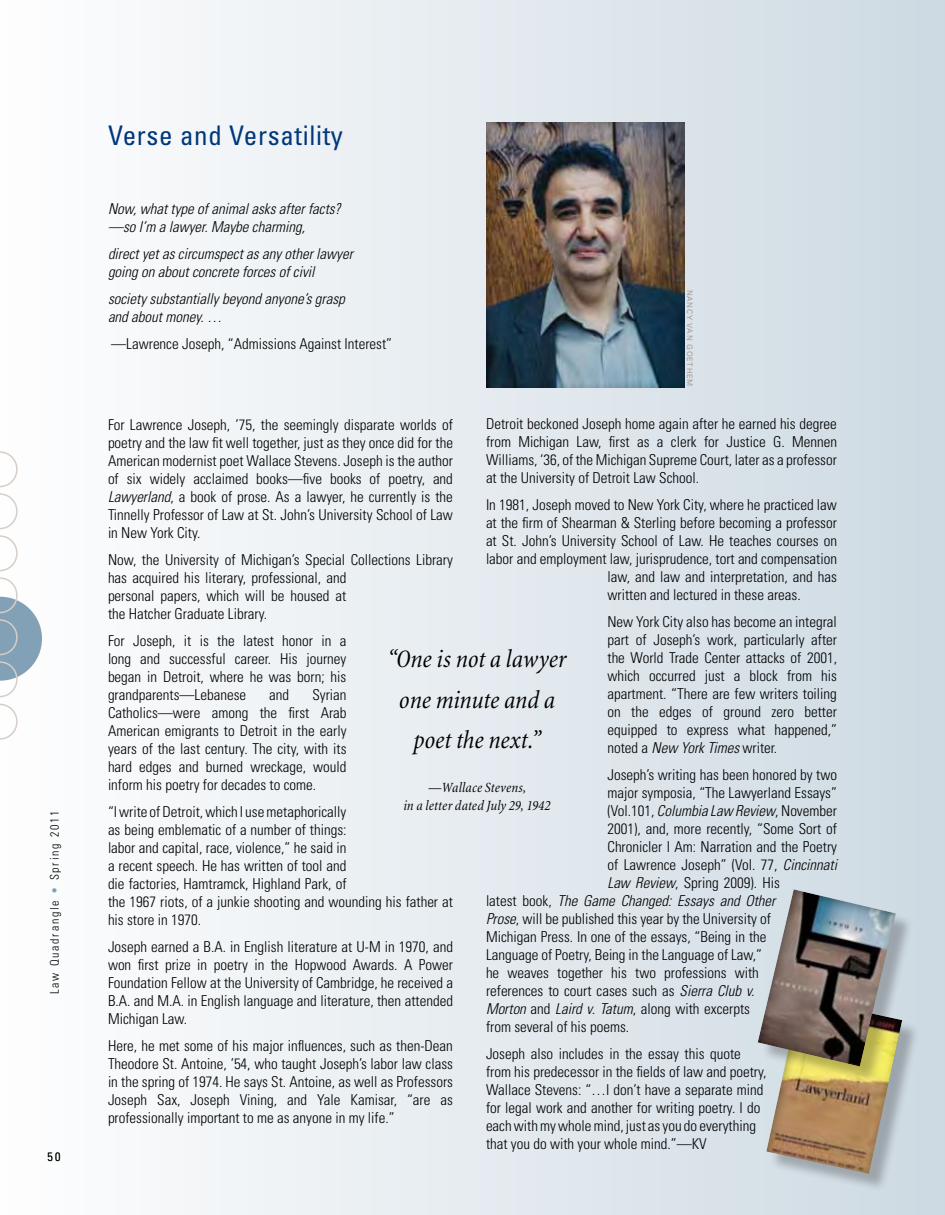
<style>
.page{position:relative;width:945px;height:1215px;background:#fff}
.page>*{position:absolute;margin:0;border:0;box-sizing:border-box;transform-origin:0 0}
.t1{font:condensed 27px "Univers";letter-spacing:.025em;color:#00377b}
.t2{font:italic condensed 25.5px/40.5px "Minion";color:#000;text-align:center}
.t3{font:300 condensed 15px/18px "Univers";color:#000;text-align:justify}
.t4{font:italic 300 condensed 15px/18px "Univers";color:#000}
.t5{font:italic condensed 14.25px/18px "Minion";letter-spacing:.01em;color:#000;text-align:center}
.t6{font:300 condensed 12px "Univers";letter-spacing:.15em;color:#000}
.t7{font:7.5px "Univers";letter-spacing:.1em;color:#a79a91}
.s1{color:#82a1b7}
.s2{font-style:italic}
.s3{font-style:normal}
</style>
<div class="page">
<div style="left:0;top:0;width:945px;height:1215px;background:linear-gradient(to right,#fefefe,#cdd9e2)"></div>
<svg style="left:0;top:535px;width:18px;height:36px"></svg>
<svg style="left:0;top:704px;width:18px;height:36px"></svg>
<svg style="left:0;top:493px;width:18px;height:36px"></svg>
<svg style="left:0;top:451px;width:18px;height:36px"></svg>
<svg style="left:0;top:577px;width:42px;height:120px"></svg>
<div style="left:485px;top:120px;width:202px;height:268px;background:#000;opacity:.35"></div>
<div style="left:769px;top:1001px;width:151px;height:191px;background:#000;opacity:.25"></div>
<div style="left:761px;top:893px;width:153px;height:191px;background:#000;opacity:.25"></div>
<img style="left:757px;top:887px;width:147px;height:288px">
<p class="t6" style="left:47px;top:994px;width:185px;rotate:-90deg">Law Quadrangle <span class="s1">•</span> Spring 2011</p>
<p class="t6" style="left:47px;top:1150px;width:15px">50</p>
<h1 class="t1" style="left:108px;top:118px;width:236px">Verse and Versatility</h1>
<p class="t4" style="left:108px;top:200px;width:234px">Now, what type of animal asks after facts? —so I’m a lawyer. Maybe charming,</p>
<p class="t4" style="left:108px;top:245px;width:246px">direct yet as circumspect as any other lawyer going on about concrete forces of civil</p>
<p class="t4" style="left:108px;top:290px;width:238px">society substantially beyond anyone’s grasp and about money. …</p>
<p class="t3" style="left:111px;top:335px;width:282px">—Lawrence Joseph, “Admissions Against Interest”</p>
<p class="t7" style="left:695px;top:290px;width:98px;rotate:90deg">Nancy Van G oethem</p>
<p class="t3" style="left:486px;top:414px;width:353px">Detroit beckoned Joseph home again after he earned his degree from Michigan Law, first as a clerk for Justice G. Mennen Williams, ‘36, of the Michigan Supreme Court, later as a professor at the University of Detroit Law School.</p>
<p class="t3" style="left:486px;top:495px;width:352px">In 1981, Joseph moved to New York City, where he practiced law</p>
<p class="t3" style="left:486px;top:513px;width:352px">at the firm of Shearman &amp; Sterling before becoming a professor</p>
<p class="t3" style="left:486px;top:531px;width:353px">at St. John’s University School of Law. He teaches courses on</p>
<p class="t3" style="left:486px;top:549px;width:353px">labor and employment law, jurisprudence, tort and compensation</p>
<p class="t3" style="left:608px;top:567px;width:231px">law, and law and interpretation, and has</p>
<p class="t3" style="left:608px;top:585px;width:195px">written and lectured in these areas.</p>
<p class="t3" style="left:608px;top:612px;width:231px">New York City also has become an integral part of Joseph’s work, particularly after the World Trade Center attacks of 2001, which occurred just a block from his apartment. “There are few writers toiling on the edges of ground zero better equipped to express what happened,” noted a <span class="s2">New York Times</span> writer.</p>
<p class="t3" style="left:608px;top:765px;width:231px">Joseph’s writing has been honored by two</p>
<p class="t3" style="left:608px;top:783px;width:231px">major symposia, “The Lawyerland Essays”</p>
<p class="t3" style="left:608px;top:801px;width:231px">(Vol.101, <span class="s2">Columbia Law Review</span>, November</p>
<p class="t3" style="left:608px;top:819px;width:231px">2001), and, more recently, “Some Sort of</p>
<p class="t3" style="left:608px;top:837px;width:231px">Chronicler I Am: Narration and the Poetry</p>
<p class="t3" style="left:608px;top:855px;width:231px">of Lawrence Joseph” (Vol. 77, <span class="s2">Cincinnati</span></p>
<p class="t3" style="left:608px;top:873px;width:174px"><span class="s2">Law Review</span>, Spring 2009). His</p>
<p class="t4" style="left:486px;top:891px;width:291px"><span class="s3">latest book,</span> The Game Changed: Essays and Other</p>
<p class="t3" style="left:486px;top:909px;width:287px"><span class="s2">Prose</span>, will be published this year by the University of</p>
<p class="t3" style="left:486px;top:927px;width:282px">Michigan Press. In one of the essays, “Being in the</p>
<p class="t3" style="left:486px;top:945px;width:278px">Language of Poetry, Being in the Language of Law,”</p>
<p class="t3" style="left:486px;top:963px;width:274px">he weaves together his two professions with</p>
<p class="t3" style="left:486px;top:981px;width:270px">references to court cases such as <span class="s2">Sierra Club v.</span></p>
<p class="t3" style="left:486px;top:999px;width:266px"><span class="s2">Morton</span> and <span class="s2">Laird v. Tatum</span>, along with excerpts</p>
<p class="t3" style="left:486px;top:1017px;width:145px">from several of his poems.</p>
<p class="t3" style="left:486px;top:1044px;width:282px;text-align:left">Joseph also includes in the essay this quote from his predecessor in the fields of law and poetry, Wallace Stevens: “…I don’t have a separate mind for legal work and another for writing poetry. I do each with my whole mind, just as you do everything that you do with your whole mind.”—KV</p>
<p class="t3" style="left:108px;top:416px;width:347px">For Lawrence Joseph, ’75, the seemingly disparate worlds of poetry and the law fit well together, just as they once did for the American modernist poet Wallace Stevens. Joseph is the author of six widely acclaimed books—five books of poetry, and <span class="s2">Lawyerland</span>, a book of prose. As a lawyer, he currently is the Tinnelly Professor of Law at St. John’s University School of Law in New York City.</p>
<p class="t3" style="left:108px;top:551px;width:346px;text-align:left">Now, the University of Michigan’s Special Collections Library has acquired his literary, professional, and<br>personal papers, which will be housed at<br>the Hatcher Graduate Library.</p>
<p class="t3" style="left:108px;top:632px;width:240px">For Joseph, it is the latest honor in a long and successful career. His journey began in Detroit, where he was born; his grandparents—Lebanese</p>
<h2 class="t2" style="left:387px;top:640px;width:181px">“One is not a lawyer one minute and a poet the next.”</h2>
<p class="t5" style="left:403px;top:779px;width:149px">—Wallace Stevens,<br>in a letter dated July 29, 1942</p>
<p class="t3" style="left:108px;top:686px;width:240px;text-indent:204px">Syrian Catholics—were among the first Arab American emigrants to Detroit in the early years of the last century. The city, with its hard edges and burned wreckage, would inform his poetry for decades to come.</p>
<p class="t3" style="left:108px;top:803px;width:347px;text-align:left">“I write of Detroit, which I use metaphorically<br>as being emblematic of a number of things:<br>labor and capital, race, violence,” he said in<br>a recent speech. He has written of tool and<br>die factories, Hamtramck, Highland Park, of<br>the 1967 riots, of a junkie shooting and wounding his father at his store in 1970.</p>
<p class="t3" style="left:108px;top:938px;width:347px">Joseph earned a B.A. in English literature at U-M in 1970, and won first prize in poetry in the Hopwood Awards. A Power Foundation Fellow at the University of Cambridge, he received a B.A. and M.A. in English language and literature, then attended Michigan Law.</p>
<p class="t3" style="left:108px;top:1037px;width:347px">Here, he met some of his major influences, such as then-Dean Theodore St. Antoine, ’54, who taught Joseph’s labor law class in the spring of 1974. He says St. Antoine, as well as Professors Joseph Sax, Joseph Vining, and Yale Kamisar, “are as professionally important to me as anyone in my life.”</p>
<p class="t3" style="left:269px;top:686px;width:21px">and</p>
</div>
